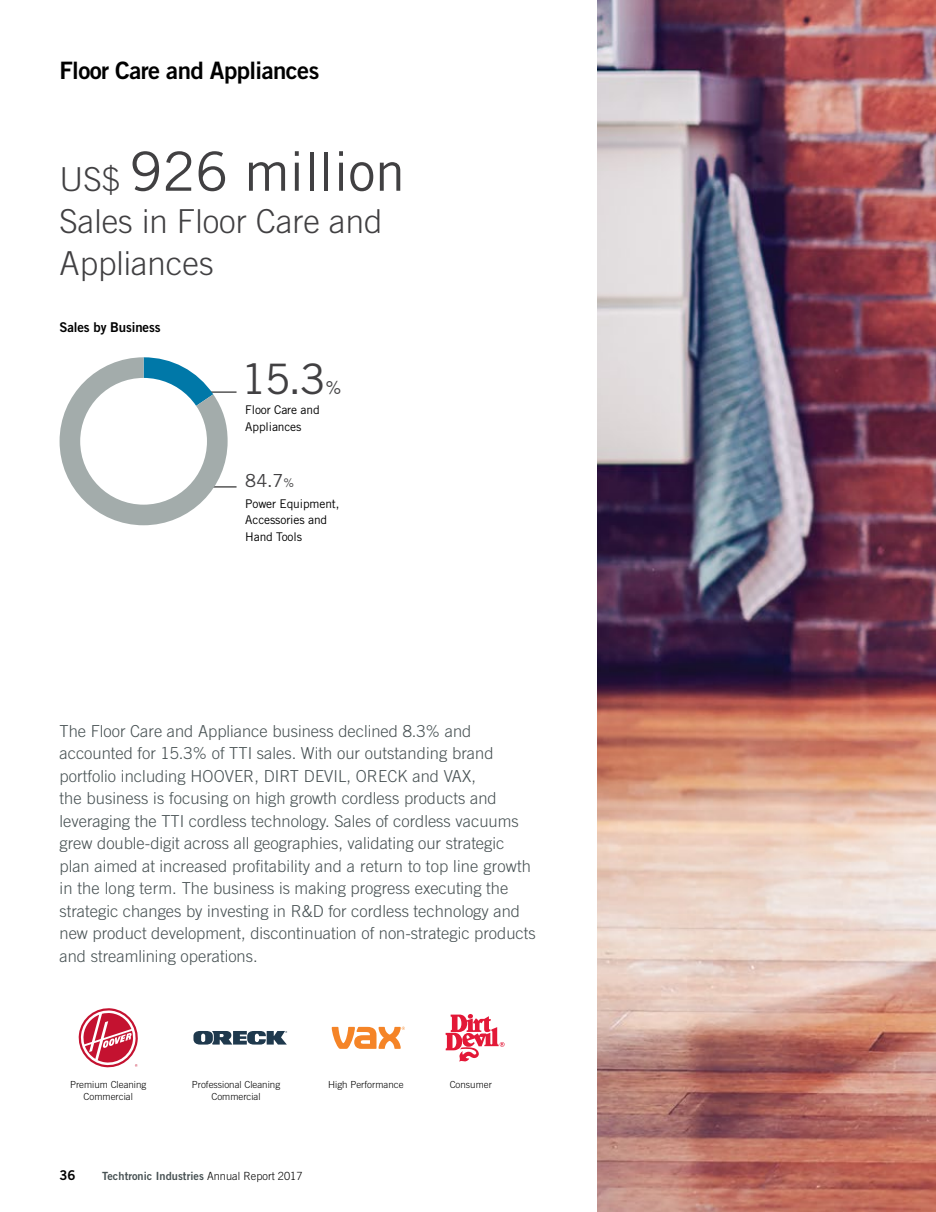
<style>
.page{position:relative;width:936px;height:1212px;background:#fff}
.page>*{position:absolute;margin:0;border:0;box-sizing:border-box;transform-origin:0 0}
.t1{font:54px "Trade Gothic";letter-spacing:-.005em;color:#414042}
.t2{font:42px "Trade Gothic";color:#414042}
.t3{font:300 33px/42px "Trade Gothic";color:#414042}
.t4{font:24px "Trade Gothic Bold Two";letter-spacing:-.025em;color:#000}
.t5{font:18px "Trade Gothic";color:#414042}
.t6{font:300 16.5px/22.5px "Trade Gothic";color:#475153}
.t7{font:13.5px "Trade Gothic Bold Two";letter-spacing:-.01em;color:#000}
.t8{font:12px/16.5px "Trade Gothic";letter-spacing:-.01em;color:#000}
.t9{font:11.25px "Trade Gothic Bold Two";letter-spacing:.005em;color:#475153}
.t10{font:300 9.75px/12px "Trade Gothic";color:#000;text-align:center}
.s1{font-weight:300;font-size:33px}
.s2{font-size:12px}
.s3{font-family:"Trade Gothic";font-weight:300;color:#000}
</style>
<div class="page">
<img style="left:597px;top:0;width:338px;height:1212px">
<svg style="left:60px;top:357px;width:176px;height:168px"></svg>
<div style="left:80px;top:378px;width:127px;height:127px;background:#fff;border-radius:50%"></div>
<svg style="left:78px;top:1008px;width:60px;height:60px"></svg>
<svg style="left:193px;top:1031px;width:94px;height:13px"></svg>
<svg style="left:445px;top:1014px;width:59px;height:47px"></svg>
<svg style="left:331px;top:1027px;width:74px;height:22px"></svg>
<h3 class="t4" style="left:60px;top:56px;width:261px">Floor Care and Appliances</h3>
<h1 class="t1" style="left:60px;top:139px;width:347px"><span class="s1">US$</span> 926 million</h1>
<h3 class="t3" style="left:60px;top:200px;width:324px">Sales in Floor Care and<br>Appliances</h3>
<p class="t7" style="left:60px;top:319px;width:102px">Sales by Business</p>
<h2 class="t2" style="left:241px;top:353px;width:86px">15.3</h2>
<p class="t5" style="left:325px;top:376px;width:18px">%</p>
<p class="t8" style="left:245px;top:402px;width:76px">Floor Care and<br>Appliances</p>
<p class="t5" style="left:245px;top:470px;width:50px">84.7<span class="s2">%</span></p>
<p class="t8" style="left:245px;top:495px;width:96px">Power Equipment,<br>Accessories and<br>Hand Tools</p>
<p class="t6" style="left:60px;top:719px;width:477px">The Floor Care and Appliance business declined 8.3% and accounted for 15.3% of TTI sales. With our outstanding brand portfolio including HOOVER, DIRT DEVIL, ORECK and VAX,<br>the business is focusing on high growth cordless products and leveraging the TTI cordless technology. Sales of cordless vacuums grew double-digit across all geographies, validating our strategic plan aimed at increased profitability and a return to top line growth in the long term. The business is making progress executing the strategic changes by investing in R&amp;D for cordless technology and new product development, discontinuation of non-strategic products and streamlining operations.</p>
<p class="t10" style="left:70px;top:1078px;width:78px">Premium Cleaning<br>Commercial</p>
<p class="t10" style="left:192px;top:1078px;width:90px">Professional Cleaning<br>Commercial</p>
<p class="t10" style="left:328px;top:1078px;width:77px">High Performance</p>
<p class="t10" style="left:449px;top:1078px;width:44px">Consumer</p>
<p class="t7" style="left:60px;top:1167px;width:18px">36</p>
<p class="t9" style="left:102px;top:1169px;width:202px">Techtronic Industries <span class="s3">Annual Report 2017</span></p>
</div>
